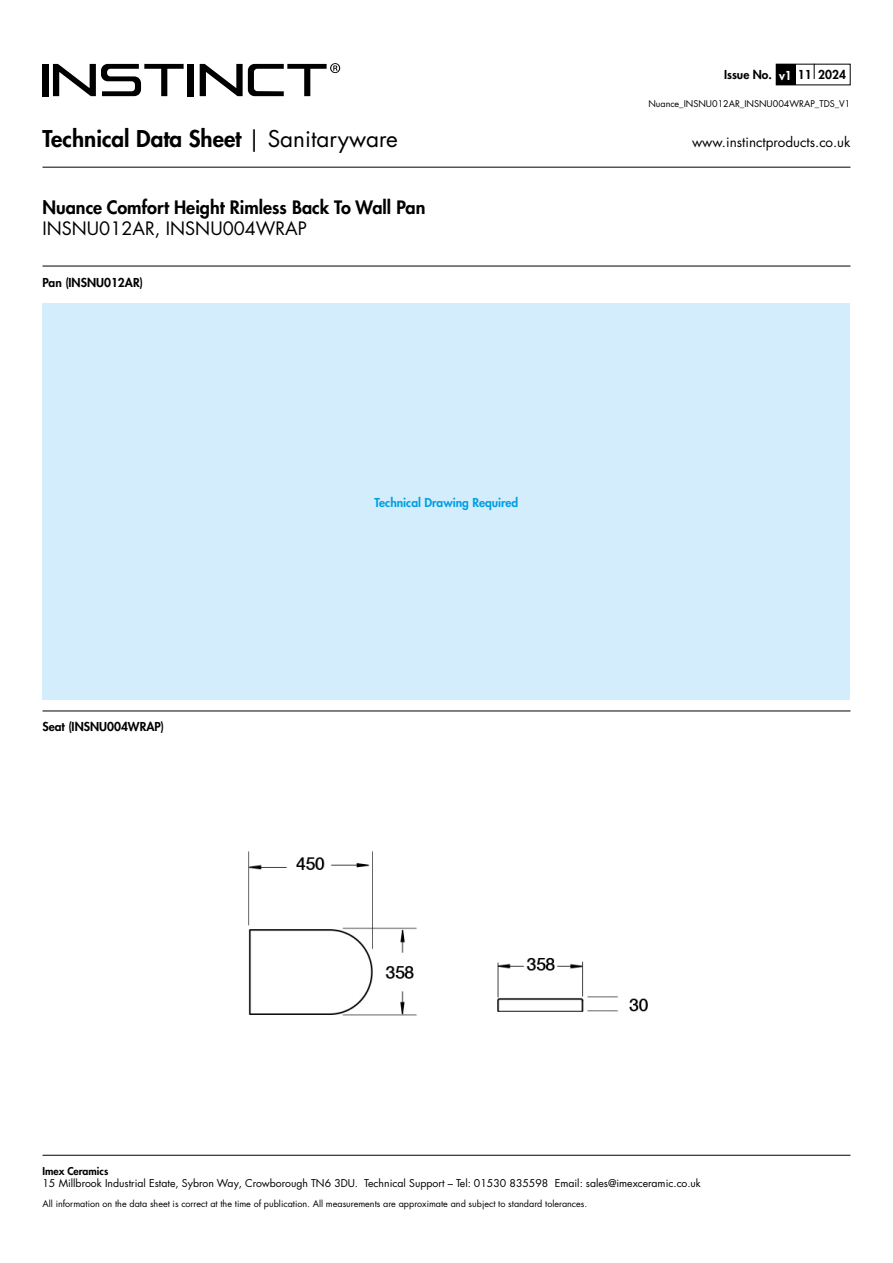
<style>
.page{position:relative;width:893px;height:1263px;background:#fff}
.page>*{position:absolute;margin:0;border:0;box-sizing:border-box;transform-origin:0 0}
.t1{font:800 22.5px "Futura LT Pro";color:#000}
.t2{font:800 18px "Futura LT Pro";color:#000}
.t3{font:18px "Futura LT Pro";color:#000}
.t4{font:13.5px "Futura LT Pro";color:#000}
.t5{font:800 12px "Futura LT Pro";color:#000}
.t6{font:800 12px "Futura LT Pro";color:#009fe3}
.t7{font:10.5px "Futura LT Pro";color:#000}
.t8{font:800 10.5px "Futura LT Pro";color:#000}
.t9{font:9px "Futura LT Pro";color:#000}
.s1{color:#fff}
.s2{font-weight:400}
</style>
<div class="page">
<div style="left:43px;top:64px;width:6px;height:32px;background:#000"></div>
<div style="left:188px;top:64px;width:6px;height:32px;background:#000"></div>
<svg style="left:200px;top:63px;width:140px;height:33px"></svg>
<svg style="left:53px;top:64px;width:131px;height:32px"></svg>
<hr style="left:43px;top:1155px;width:807px;height:1px;background:#000">
<hr style="left:43px;top:711px;width:807px;height:1px;background:#000">
<hr style="left:43px;top:167px;width:807px;height:1px;background:#000">
<hr style="left:43px;top:266px;width:807px;height:1px;background:#000">
<div style="left:776px;top:64px;width:19px;height:21px;background:#000"></div>
<svg style="left:814px;top:64px;width:1px;height:15px"></svg>
<img style="left:248px;top:851px;width:400px;height:165px">
<div style="left:43px;top:304px;width:807px;height:396px;background:#d4edfc"></div>
<h3 class="t5" style="left:724px;top:66px;width:123px">Issue No. <span class="s1">v1</span> 11 2024</h3>
<p class="t9" style="left:648px;top:98px;width:204px">Nuance_INSNU012AR_INSNU004WRAP_TDS_V1</p>
<h1 class="t1" style="left:43px;top:122px;width:357px">Technical Data Sheet <span class="s2">| Sanitaryware</span></h1>
<h3 class="t4" style="left:692px;top:132px;width:160px">www.instinctproducts.co.uk</h3>
<h2 class="t2" style="left:43px;top:193px;width:384px">Nuance Comfort Height Rimless Back To Wall Pan</h2>
<h2 class="t3" style="left:43px;top:216px;width:266px">INSNU012AR, INSNU004WRAP</h2>
<h3 class="t5" style="left:43px;top:273px;width:102px">Pan (INSNU012AR)</h3>
<h3 class="t5" style="left:43px;top:718px;width:123px">Seat (INSNU004WRAP)</h3>
<h3 class="t6" style="left:375px;top:493px;width:145px">Technical Drawing Required</h3>
<p class="t8" style="left:43px;top:1163px;width:67px">Imex Ceramics</p>
<p class="t7" style="left:43px;top:1176px;width:660px">15 Millbrook Industrial Estate, Sybron Way, Crowborough TN6 3DU. Technical Support – Tel: 01530 835598 Email: sales@imexceramic.co.uk</p>
<p class="t9" style="left:43px;top:1197px;width:546px">All information on the data sheet is correct at the time of publication. All measurements are approximate and subject to standard tolerances.</p>
</div>
